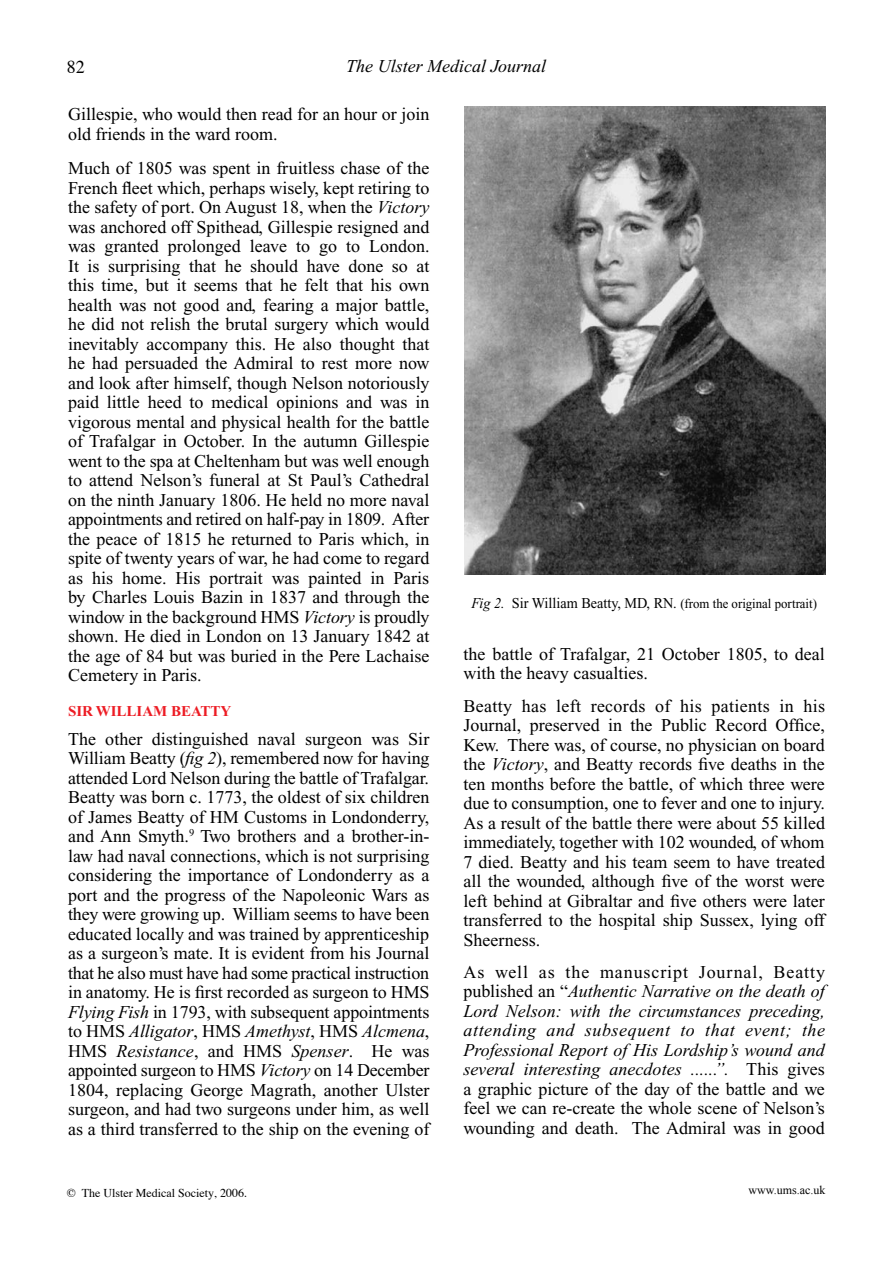
<style>
.page{position:relative;width:893px;height:1263px;background:#fff}
.page>*{position:absolute;margin:0;border:0;box-sizing:border-box;transform-origin:0 0}
.t1{font:18px/19.5px "Times New Roman";color:#000;text-align:justify}
.t2{font:italic 18px/19.5px "Times New Roman";color:#000;text-align:justify}
.t3{font:18px "Times";color:#000}
.t4{font:700 15px "Times New Roman";color:#ed1c24}
.t5{font:13.5px "Times New Roman";color:#000;scale:.95 1}
.t6{font:12px "Times";color:#000}
.t7{font:12px "Times New Roman";color:#000}
.s1{font-style:italic}
.s2{font-style:italic;font-size:15px}
.s3{font-size:15px}
.s4{font-style:normal}
</style>
<div class="page">
<img style="left:464px;top:106px;width:361px;height:469px">
<p class="t3" style="left:67px;top:56px;width:19px">82</p>
<p class="t2" style="left:346px;top:56px;width:202px">The Ulster Medical Journal</p>
<p class="t1" style="left:68px;top:105px;width:363px">Gillespie, who would then read for an hour or join old friends in the ward room.</p>
<p class="t1" style="left:68px;top:159px;width:363px">Much of 1805 was spent in fruitless chase of the French fleet which, perhaps wisely, kept retiring to the safety of port. On August 18, when the <span class="s1">Victory </span>was anchored off Spithead, Gillespie resigned and was granted prolonged leave to go to London.<br>It is surprising that he should have done so at this time, but it seems that he felt that his own health was not good and, fearing a major battle, he did not relish the brutal surgery which would inevitably accompany this. He also thought that he had persuaded the Admiral to rest more now and look after himself, though Nelson notoriously paid little heed to medical opinions and was in vigorous mental and physical health for the battle of Trafalgar in October. In the autumn Gillespie went to the spa at Cheltenham but was well enough to attend Nelson’s funeral at St Paul’s Cathedral on the ninth January 1806. He held no more naval appointments and retired on half-pay in 1809. After the peace of 1815 he returned to Paris which, in spite of twenty years of war, he had come to regard as his home. His portrait was painted in Paris by Charles Louis Bazin in 1837 and through the window in the background HMS <span class="s1">Victory</span> is proudly shown. He died in London on 13 January 1842 at the age of 84 but was buried in the Pere Lachaise Cemetery in Paris.</p>
<p class="t4" style="left:68px;top:703px;width:165px">SIR WILLIAM BEATTY</p>
<p class="t1" style="left:68px;top:729px;width:363px">The other distinguished naval surgeon was Sir William Beatty (<span class="s1">fig 2</span>), remembered now for having attended Lord Nelson during the battle of Trafalgar.<br>Beatty was born c. 1773, the oldest of six children of James Beatty of HM Customs in Londonderry, and Ann Smyth.<sup>9</sup> Two brothers and a brother-in&shy;law had naval connections, which is not surprising considering the importance of Londonderry as a port and the progress of the Napoleonic Wars as they were growing up. William seems to have been educated locally and was trained by apprenticeship as a surgeon’s mate. It is evident from his Journal that he also must have had some practical instruction in anatomy. He is first recorded as surgeon to HMS <span class="s1">Flying Fish</span> in 1793, with subsequent appointments to HMS <span class="s1">Alligator</span>, HMS <span class="s1">Amethyst</span>, HMS <span class="s1">Alcmena</span>, HMS <span class="s1">Resistance</span>, and HMS <span class="s1">Spenser</span>. He was appointed surgeon to HMS <span class="s1">Victory</span> on 14 December 1804, replacing George Magrath, another Ulster surgeon, and had two surgeons under him, as well as a third transferred to the ship on the evening of</p>
<p class="t5" style="left:471px;top:596px;width:365px"><span class="s2">Fig 2.</span> <span class="s3">Sir William Beatty, MD, RN.</span> (from the original portrait)</p>
<p class="t1" style="left:463px;top:644px;width:363px">the battle of Trafalgar, 21 October 1805, to deal with the heavy casualties.</p>
<p class="t1" style="left:463px;top:696px;width:363px">Beatty has left records of his patients in his Journal, preserved in the Public Record Office, Kew. There was, of course, no physician on board the <span class="s1">Victory</span>, and Beatty records five deaths in the ten months before the battle, of which three were due to consumption, one to fever and one to injury.<br>As a result of the battle there were about 55 killed immediately, together with 102 wounded, of whom 7 died. Beatty and his team seem to have treated all the wounded, although five of the worst were left behind at Gibraltar and five others were later transferred to the hospital ship Sussex, lying off Sheerness.</p>
<p class="t2" style="left:463px;top:962px;width:363px"><span class="s4">As well as the manuscript Journal, Beatty published an “</span>Authentic Narrative on the death of Lord Nelson: with the circumstances preceding, attending and subsequent to that event; the Professional Report of His Lordship’s wound and several interesting anecdotes ......”. <span class="s4">This gives a graphic picture of the day of the battle and we feel we can re-create the whole scene of Nelson’s wounding and death. The Admiral was in good</span></p>
<p class="t6" style="left:67px;top:1185px;width:182px">© The Ulster Medical Society, 2006.</p>
<p class="t7" style="left:749px;top:1183px;width:78px">www.ums.ac.uk</p>
</div>
